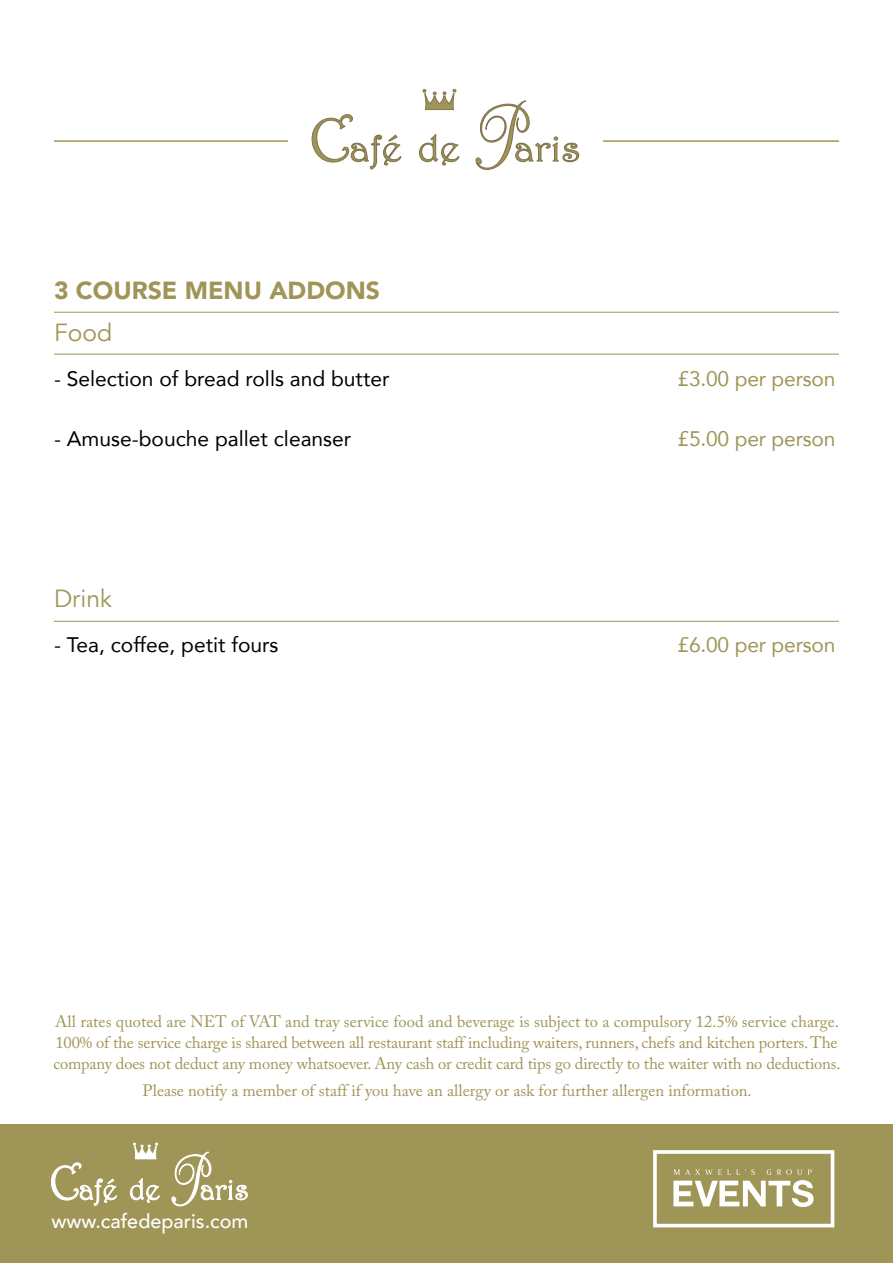
<style>
.page{position:relative;width:893px;height:1263px;background:#fff}
.page>*{position:absolute;margin:0;border:0;box-sizing:border-box;transform-origin:0 0}
.t1{font:900 24.75px "Avenir";color:#9f9557}
.t2{font:24.75px "Avenir";color:#9f9557}
.t3{font:21px "Avenir";color:#000}
.t4{font:21px "Avenir";letter-spacing:-.01em;color:#9f9557}
.t5{font:500 19.8px "Avenir";color:#fff}
.t6{font:16.5px/21px "Adobe Caslon Pro";letter-spacing:-.01em;color:#9f9557}
</style>
<div class="page">
<div style="left:0;top:1124px;width:893px;height:139px;background:#9f9557"></div>
<svg style="left:51px;top:1162px;width:66px;height:44px"></svg>
<svg style="left:130px;top:1178px;width:30px;height:25px"></svg>
<svg style="left:171px;top:1151px;width:77px;height:55px"></svg>
<svg style="left:133px;top:1143px;width:25px;height:16px"></svg>
<svg style="left:653px;top:1150px;width:181px;height:77px"></svg>
<hr style="left:54px;top:312px;width:785px;height:1px;background:#9f9557">
<hr style="left:54px;top:140px;width:266px;height:2px;background:#9f9557">
<hr style="left:573px;top:140px;width:266px;height:2px;background:#9f9557">
<hr style="left:54px;top:354px;width:785px;height:1px;background:#9f9557">
<hr style="left:54px;top:621px;width:785px;height:1px;background:#9f9557">
<div style="left:288px;top:89px;width:315px;height:81px;background:#fff"></div>
<svg style="left:312px;top:114px;width:90px;height:56px"></svg>
<svg style="left:419px;top:134px;width:41px;height:32px"></svg>
<svg style="left:475px;top:100px;width:104px;height:70px"></svg>
<svg style="left:423px;top:89px;width:33px;height:21px"></svg>
<h1 class="t1" style="left:54px;top:269px;width:327px">3 COURSE MENU ADDONS</h1>
<h1 class="t2" style="left:54px;top:317px;width:60px">Food</h1>
<p class="t3" style="left:54px;top:361px;width:337px">- Selection of bread rolls and butter</p>
<p class="t4" style="left:678px;top:361px;width:159px">£3.00 per person</p>
<p class="t3" style="left:54px;top:421px;width:299px">- Amuse-bouche pallet cleanser</p>
<p class="t4" style="left:678px;top:421px;width:159px">£5.00 per person</p>
<h1 class="t2" style="left:54px;top:583px;width:60px">Drink</h1>
<p class="t3" style="left:54px;top:627px;width:226px">- Tea, coffee, petit fours</p>
<p class="t4" style="left:678px;top:627px;width:159px">£6.00 per person</p>
<p class="t6" style="left:53px;top:1011px;width:789px">All rates quoted are NET of VAT and tray service food and beverage is subject to a compulsory 12.5% service charge.<br>100% of the service charge is shared between all restaurant staff including waiters, runners, chefs and kitchen porters. The company does not deduct any money whatsoever. Any cash or credit card tips go directly to the waiter with no deductions.</p>
<p class="t6" style="left:142px;top:1080px;width:611px">Please notify a member of staff if you have an allergy or ask for further allergen information.</p>
<p class="t5" style="left:51px;top:1204px;width:198px">www.cafedeparis.com</p>
</div>
